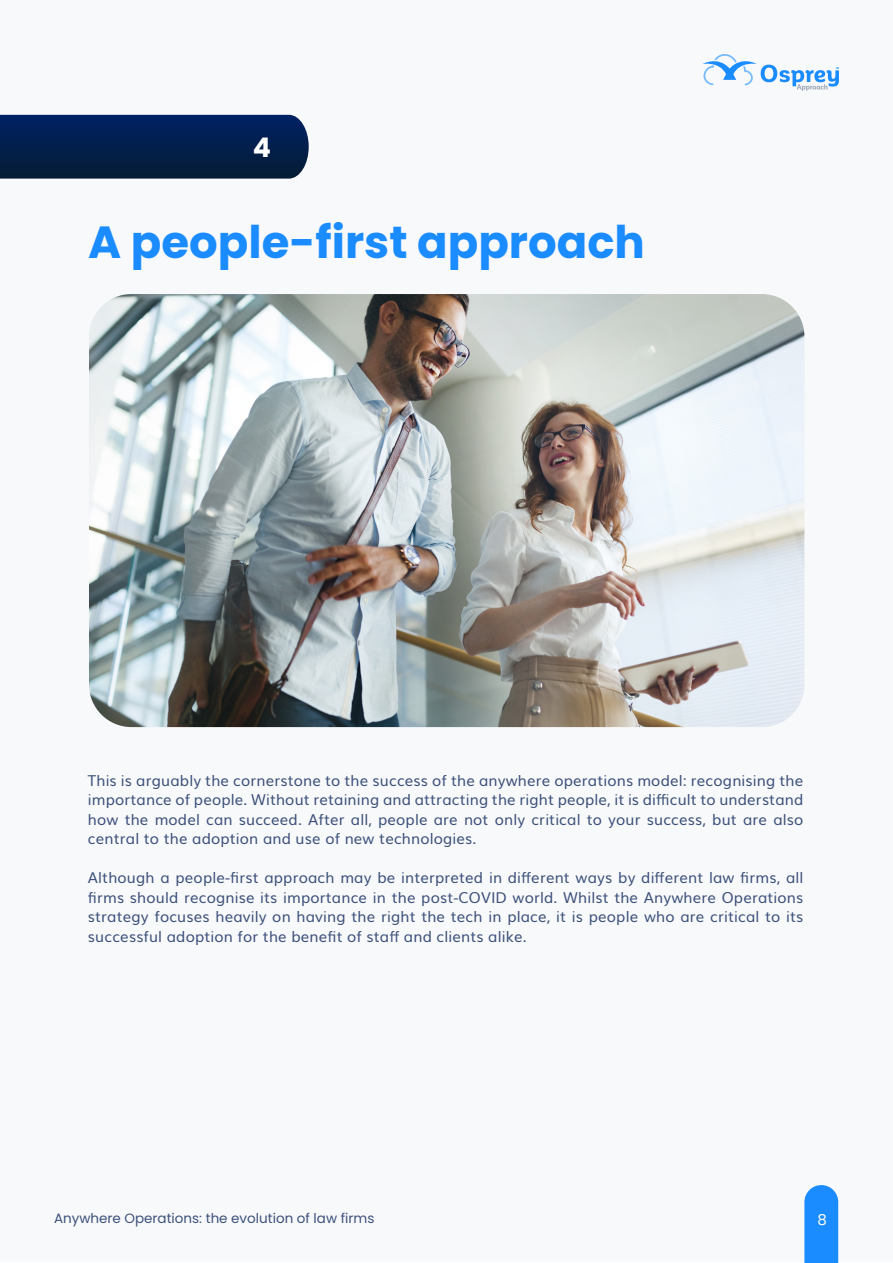
<style>
.page{position:relative;width:893px;height:1263px;background:#fff}
.page>*{position:absolute;margin:0;border:0;box-sizing:border-box;transform-origin:0 0}
.t1{font:700 45px "Poppins";color:#1a8cff}
.t2{font:700 27px "Poppins";color:#fff}
.t3{font:15px/19.5px "Muli";letter-spacing:.01em;color:#3d517b;text-align:justify}
.t4{font:15px "Poppins";color:#fff}
.t5{font:13.5px "Poppins";color:#3d517b}
</style>
<div class="page">
<div style="left:0;top:0;width:893px;height:1261px;background:#f8f9fa"></div>
<svg style="left:804px;top:1185px;width:34px;height:78px"></svg>
<svg style="left:702px;top:54px;width:137px;height:37px"></svg>
<svg style="left:0;top:115px;width:309px;height:64px"></svg>
<img style="left:89px;top:294px;width:715px;height:433px">
<p class="t2" style="left:253px;top:132px;width:20px">4</p>
<p class="t1" style="left:88px;top:216px;width:558px">A people-first approach</p>
<p class="t3" style="left:88px;top:769px;width:717px">This is arguably the cornerstone to the success of the anywhere operations model: recognising the importance of people. Without retaining and attracting the right people, it is difficult to understand how the model can succeed. After all, people are not only critical to your success, but are also central to the adoption and use of new technologies.</p>
<p class="t3" style="left:88px;top:867px;width:717px">Although a people-first approach may be interpreted in different ways by different law firms, all firms should recognise its importance in the post-COVID world. Whilst the Anywhere Operations strategy focuses heavily on having the right the tech in place, it is people who are critical to its successful adoption for the benefit of staff and clients alike.</p>
<p class="t5" style="left:54px;top:1210px;width:322px">Anywhere Operations: the evolution of law firms</p>
<p class="t4" style="left:817px;top:1211px;width:11px">8</p>
</div>
